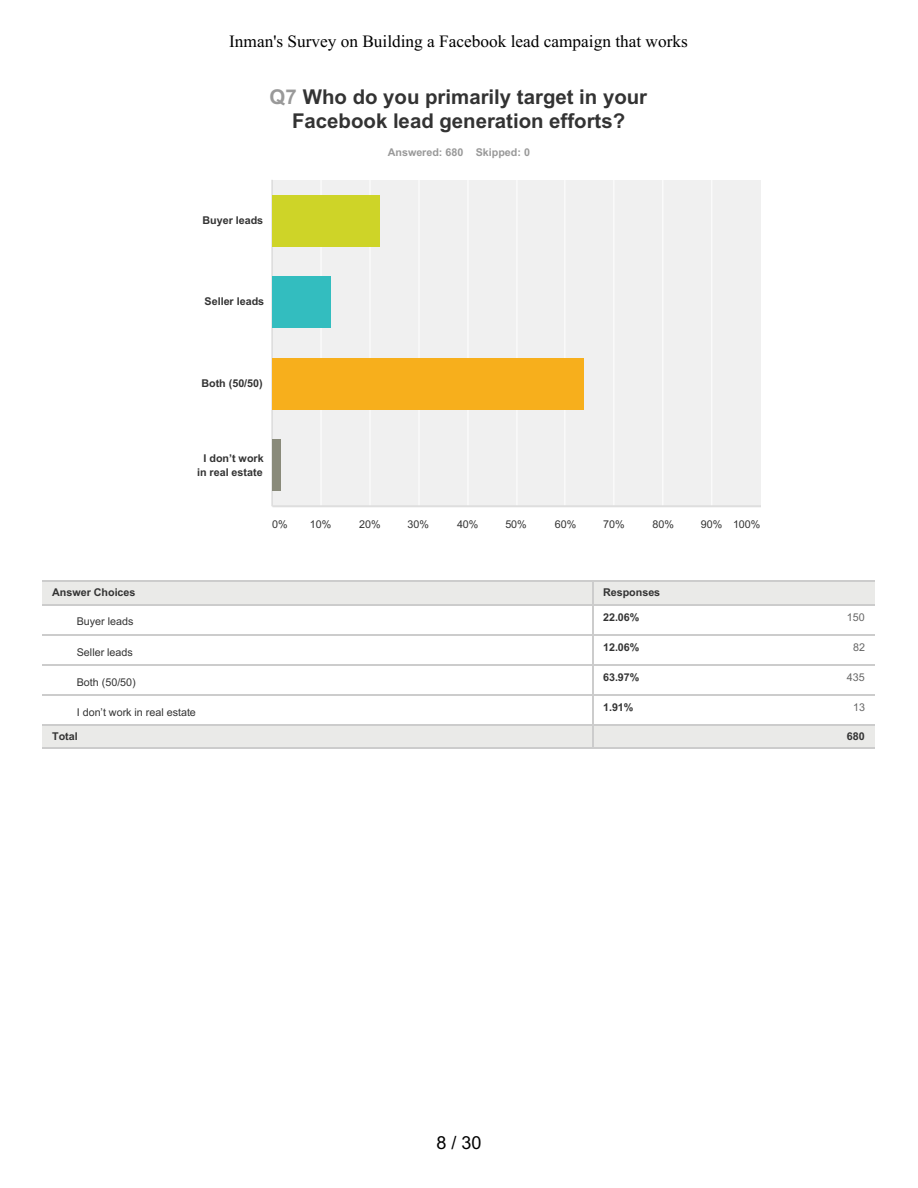
<style>
.page{position:relative;width:918px;height:1188px;background:#fff}
.page>*{position:absolute;margin:0;border:0;box-sizing:border-box;transform-origin:0 0}
.t1{font:700 20.4px/24.8px "Arial";letter-spacing:.005em;color:#333;text-align:center}
.t2{font:18px "Arial";color:#000}
.t3{font:17.25px "Times New Roman";letter-spacing:.005em;color:#000}
.t4{font:700 10.8px/14px "Arial";letter-spacing:.005em;color:#333;text-align:center}
.t5{font:10.8px "Arial";letter-spacing:.005em;color:#333}
.t6{font:700 10.8px "Arial";letter-spacing:.005em;color:#999}
.t7{font:10.8px "Arial";letter-spacing:.005em;color:#666}
.s1{color:#999}
</style>
<div class="page">
<div style="left:42px;top:580px;width:550px;height:24px;background:#eaeae8"></div>
<div style="left:592px;top:580px;width:283px;height:24px;background:#eaeae8"></div>
<div style="left:42px;top:724px;width:550px;height:24px;background:#eaeae8"></div>
<div style="left:592px;top:724px;width:283px;height:24px;background:#eaeae8"></div>
<hr style="left:42px;top:580px;width:551px;height:1px;background:#ccc">
<hr style="left:592px;top:580px;width:283px;height:1px;background:#ccc">
<hr style="left:42px;top:604px;width:551px;height:1px;background:#ccc">
<hr style="left:592px;top:604px;width:283px;height:1px;background:#ccc">
<hr style="left:42px;top:748px;width:551px;height:1px;background:#ccc">
<hr style="left:592px;top:748px;width:283px;height:1px;background:#ccc">
<svg style="left:592px;top:581px;width:1px;height:23px"></svg>
<hr style="left:592px;top:604px;width:1px;height:31px;background:#ccc">
<hr style="left:42px;top:634px;width:551px;height:1px;background:#ccc">
<hr style="left:592px;top:634px;width:283px;height:1px;background:#ccc">
<hr style="left:592px;top:634px;width:1px;height:31px;background:#ccc">
<hr style="left:42px;top:664px;width:551px;height:1px;background:#ccc">
<hr style="left:592px;top:664px;width:283px;height:1px;background:#ccc">
<hr style="left:592px;top:664px;width:1px;height:31px;background:#ccc">
<hr style="left:42px;top:694px;width:551px;height:1px;background:#ccc">
<hr style="left:592px;top:694px;width:283px;height:1px;background:#ccc">
<hr style="left:592px;top:694px;width:1px;height:31px;background:#ccc">
<hr style="left:42px;top:724px;width:551px;height:1px;background:#ccc">
<hr style="left:592px;top:724px;width:283px;height:1px;background:#ccc">
<svg style="left:592px;top:725px;width:1px;height:23px"></svg>
<div style="left:273px;top:180px;width:488px;height:326px;background:#f0f0f0"></div>
<hr style="left:321px;top:180px;width:1px;height:326px;background:#fff">
<hr style="left:370px;top:180px;width:1px;height:326px;background:#fff">
<hr style="left:418px;top:180px;width:1px;height:326px;background:#fff">
<hr style="left:467px;top:180px;width:1px;height:326px;background:#fff">
<hr style="left:516px;top:180px;width:1px;height:326px;background:#fff">
<hr style="left:564px;top:180px;width:1px;height:326px;background:#fff">
<hr style="left:613px;top:180px;width:1px;height:326px;background:#fff">
<hr style="left:662px;top:180px;width:1px;height:326px;background:#fff">
<hr style="left:711px;top:180px;width:1px;height:326px;background:#fff">
<hr style="left:272px;top:180px;width:1px;height:326px;background:#ccc">
<hr style="left:273px;top:505px;width:488px;height:2px;background:#dedede">
<div style="left:273px;top:195px;width:107px;height:51px;background:#ced428"></div>
<div style="left:273px;top:277px;width:58px;height:51px;background:#33bdbf"></div>
<div style="left:273px;top:358px;width:311px;height:51px;background:#f7af1c"></div>
<div style="left:273px;top:440px;width:8px;height:51px;background:#898a7a"></div>
<h3 class="t3" style="left:229px;top:32px;width:460px">Inman's Survey on Building a Facebook lead campaign that works</h3>
<h1 class="t1" style="left:270px;top:84px;width:379px"><span class="s1">Q7</span> Who do you primarily target in your<br>Facebook lead generation efforts?</h1>
<p class="t6" style="left:388px;top:146px;width:144px">Answered: 680 Skipped: 0</p>
<p class="t4" style="left:203px;top:213px;width:62px">Buyer leads</p>
<p class="t4" style="left:205px;top:295px;width:61px">Seller leads</p>
<p class="t4" style="left:201px;top:376px;width:63px">Both (50/50)</p>
<p class="t4" style="left:197px;top:452px;width:68px">I don’t work in real estate</p>
<p class="t5" style="left:272px;top:518px;width:17px">0%</p>
<p class="t5" style="left:310px;top:518px;width:23px">10%</p>
<p class="t5" style="left:359px;top:518px;width:23px">20%</p>
<p class="t5" style="left:408px;top:518px;width:23px">30%</p>
<p class="t5" style="left:457px;top:518px;width:23px">40%</p>
<p class="t5" style="left:505px;top:518px;width:23px">50%</p>
<p class="t5" style="left:555px;top:518px;width:23px">60%</p>
<p class="t5" style="left:603px;top:518px;width:23px">70%</p>
<p class="t5" style="left:652px;top:518px;width:23px">80%</p>
<p class="t5" style="left:701px;top:518px;width:61px">90% 100%</p>
<p class="t4" style="left:52px;top:586px;width:85px">Answer Choices</p>
<p class="t4" style="left:603px;top:586px;width:59px">Responses</p>
<p class="t5" style="left:77px;top:616px;width:58px">Buyer leads</p>
<p class="t5" style="left:77px;top:646px;width:57px">Seller leads</p>
<p class="t5" style="left:77px;top:676px;width:60px">Both (50/50)</p>
<p class="t5" style="left:77px;top:706px;width:121px">I don’t work in real estate</p>
<p class="t4" style="left:603px;top:610px;width:38px">22.06%</p>
<p class="t7" style="left:847px;top:611px;width:19px">150</p>
<p class="t4" style="left:603px;top:641px;width:38px">12.06%</p>
<p class="t7" style="left:853px;top:641px;width:13px">82</p>
<p class="t4" style="left:603px;top:671px;width:38px">63.97%</p>
<p class="t7" style="left:847px;top:672px;width:19px">435</p>
<p class="t4" style="left:603px;top:701px;width:32px">1.91%</p>
<p class="t7" style="left:853px;top:702px;width:13px">13</p>
<p class="t4" style="left:52px;top:730px;width:27px">Total</p>
<p class="t4" style="left:847px;top:730px;width:19px">680</p>
<h2 class="t2" style="left:436px;top:1133px;width:46px">8/30</h2>
</div>
